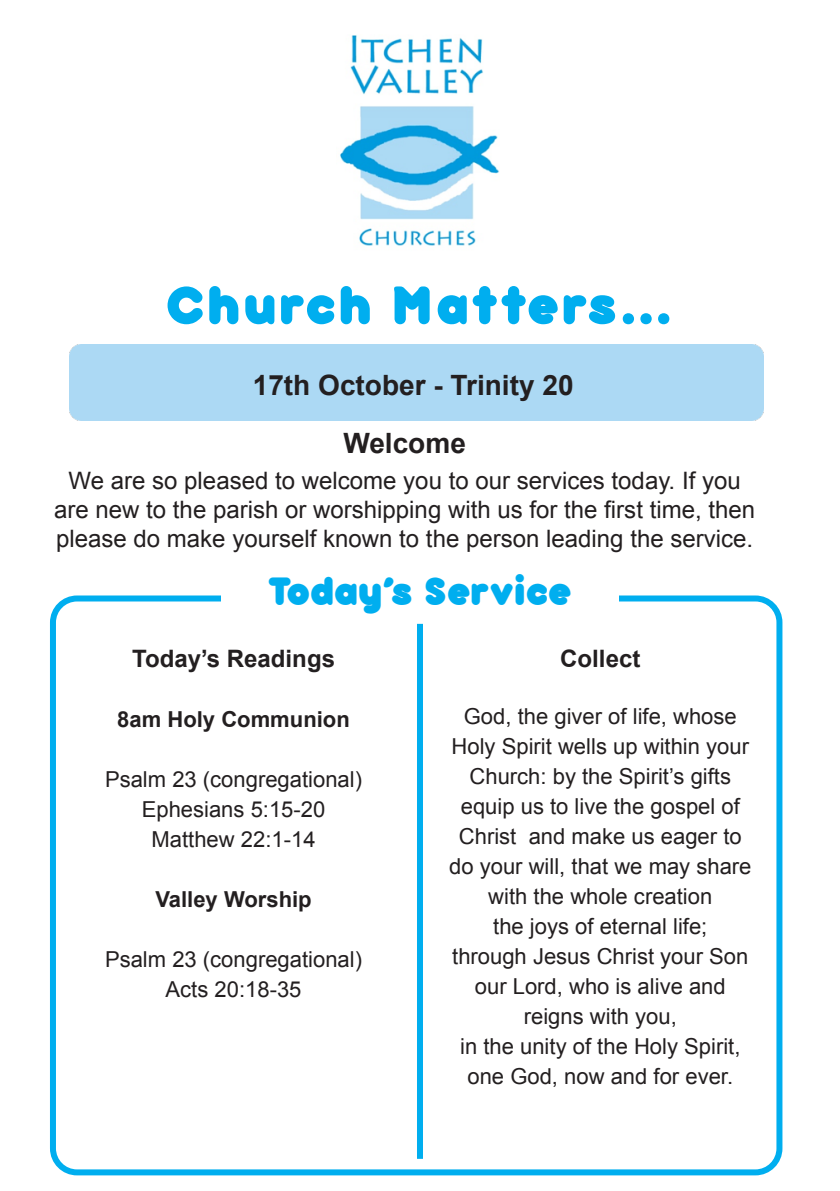
<style>
.page{position:relative;width:840px;height:1191px;background:#fff}
.page>*{position:absolute;margin:0;border:0;box-sizing:border-box;transform-origin:0 0}
.t1{font:900 60px "bubbleboddy";letter-spacing:.05em;color:#00aeef}
.t2{font:900 44px "bubbleboddy";color:#00aeef}
.t3{font:700 28px "Arial";color:#231f20}
.t4{font:24px/28.8px "Arial";color:#231f20;text-align:center}
.t5{font:700 24px "Arial";color:#231f20}
.t6{font:22px/30px "Arial";color:#231f20;text-align:center}
.t7{font:700 22px "Arial";color:#231f20}
</style>
<div class="page">
<img style="left:340px;top:35px;width:159px;height:211px">
<div style="left:50px;top:595px;width:732px;height:580px;border:6px solid #00aeef;border-radius:24px"></div>
<div style="left:221px;top:577px;width:397px;height:47px;background:#fff"></div>
<div style="left:417px;top:624px;width:6px;height:534px;background:#00aeef"></div>
<p class="t1" style="left:166px;top:264px;width:506px">Church Matters...</p>
<p class="t3" style="left:252px;top:367px;width:322px">17th October - Trinity 20</p>
<p class="t3" style="left:343px;top:424px;width:124px">Welcome</p>
<p class="t4" style="left:54px;top:467px;width:702px">We are so pleased to welcome you to our services today. If you are new to the parish or worshipping with us for the first time, then please do make yourself known to the person leading the service.</p>
<p class="t2" style="left:268px;top:560px;width:305px">Today’s Service</p>
<p class="t5" style="left:132px;top:643px;width:204px">Today’s Readings</p>
<p class="t7" style="left:117px;top:705px;width:234px">8am Holy Communion</p>
<p class="t6" style="left:105px;top:764px;width:258px">Psalm 23 (congregational)</p>
<p class="t6" style="left:142px;top:794px;width:185px">Ephesians 5:15-20</p>
<p class="t6" style="left:151px;top:824px;width:165px">Matthew 22:1-14</p>
<p class="t5" style="left:560px;top:643px;width:82px">Collect</p>
<p class="t6" style="left:449px;top:701px;width:303px">God, the giver of life, whose<br>Holy Spirit wells up within your<br>Church: by the Spirit’s gifts equip us to live the gospel of<br>Christ and make us eager to do your will, that we may share with the whole creation</p>
<p class="t6" style="left:493px;top:911px;width:215px">the joys of eternal life;</p>
<p class="t6" style="left:452px;top:941px;width:297px">through Jesus Christ your Son our Lord, who is alive and reigns with you,</p>
<p class="t6" style="left:460px;top:1031px;width:282px">in the unity of the Holy Spirit,</p>
<p class="t6" style="left:467px;top:1061px;width:267px">one God, now and for ever.</p>
<p class="t7" style="left:155px;top:885px;width:158px">Valley Worship</p>
<p class="t6" style="left:105px;top:944px;width:258px">Psalm 23 (congregational)</p>
<p class="t6" style="left:165px;top:974px;width:137px">Acts 20:18-35</p>
</div>
